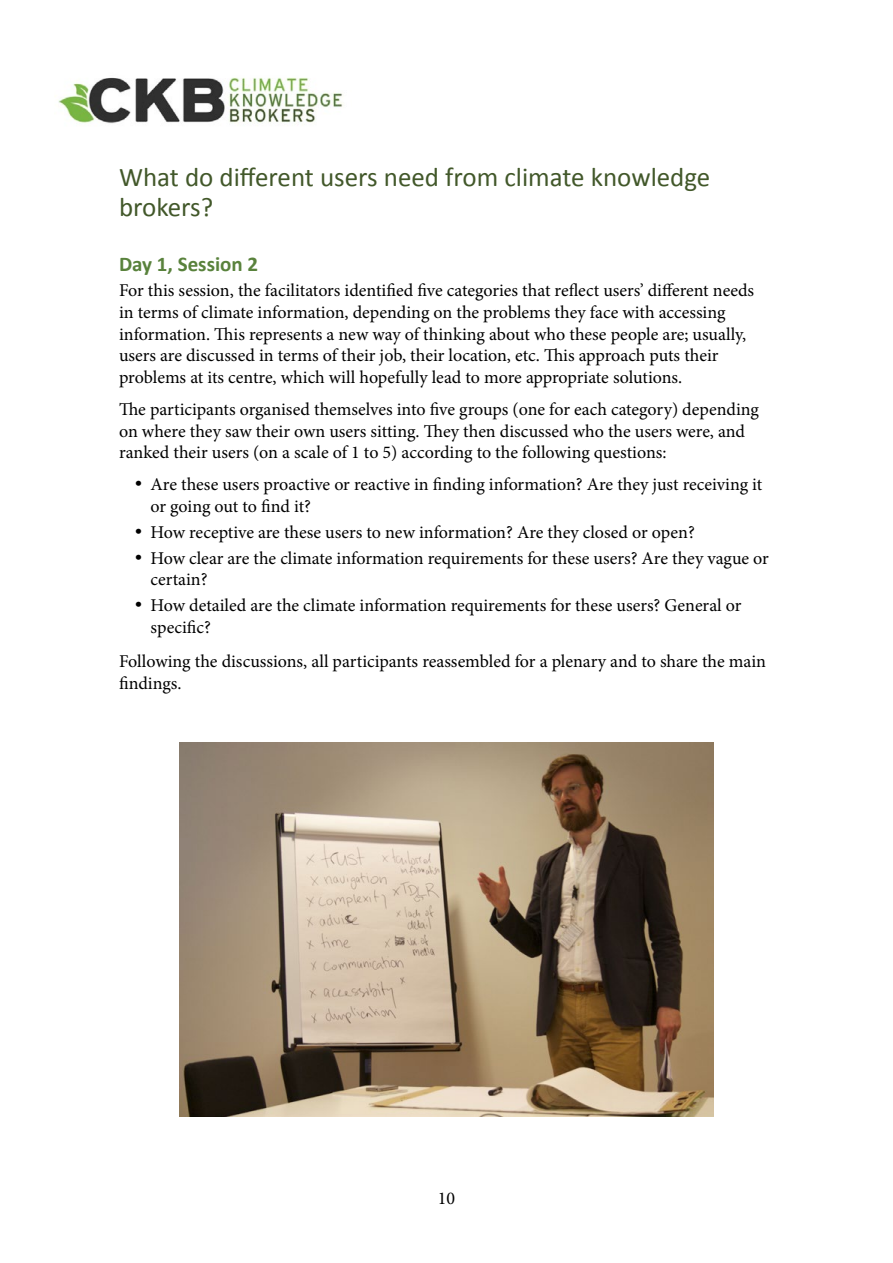
<style>
.page{position:relative;width:893px;height:1263px;background:#fff}
.page>*{position:absolute;margin:0;border:0;box-sizing:border-box;transform-origin:0 0}
.t1{font:27px/30px "Calibri";color:#42582a}
.t2{font:700 21px "Calibri";color:#59823c}
.t3{font:18px/21.6px "Minion Pro";color:#000}
</style>
<div class="page">
<img style="left:58px;top:77px;width:285px;height:47px">
<img style="left:179px;top:742px;width:535px;height:374px">
<h1 class="t1" style="left:119px;top:161px;width:593px">What do different users need from climate knowledge brokers?</h1>
<p class="t2" style="left:119px;top:250px;width:141px">Day 1, Session 2</p>
<p class="t3" style="left:119px;top:280px;width:637px">For this session, the facilitators identified five categories that reflect users’ different needs in terms of climate information, depending on the problems they face with accessing information. This represents a new way of thinking about who these people are; usually, users are discussed in terms of their job, their location, etc. This approach puts their problems at its centre, which will hopefully lead to more appropriate solutions.</p>
<p class="t3" style="left:119px;top:398px;width:641px">The participants organised themselves into five groups (one for each category) depending on where they saw their own users sitting. They then discussed who the users were, and ranked their users (on a scale of 1 to 5) according to the following questions:</p>
<p class="t3" style="left:151px;top:474px;width:613px;text-indent:-16px">• Are these users proactive or reactive in finding information? Are they just receiving it or going out to find it?</p>
<p class="t3" style="left:134px;top:521px;width:562px">• How receptive are these users to new information? Are they closed or open?</p>
<p class="t3" style="left:151px;top:547px;width:620px;text-indent:-16px">• How clear are the climate information requirements for these users? Are they vague or certain?</p>
<p class="t3" style="left:151px;top:595px;width:592px;text-indent:-16px">• How detailed are the climate information requirements for these users? General or specific?</p>
<p class="t3" style="left:119px;top:651px;width:648px">Following the discussions, all participants reassembled for a plenary and to share the main findings.</p>
<p class="t3" style="left:438px;top:1187px;width:19px">10</p>
</div>
